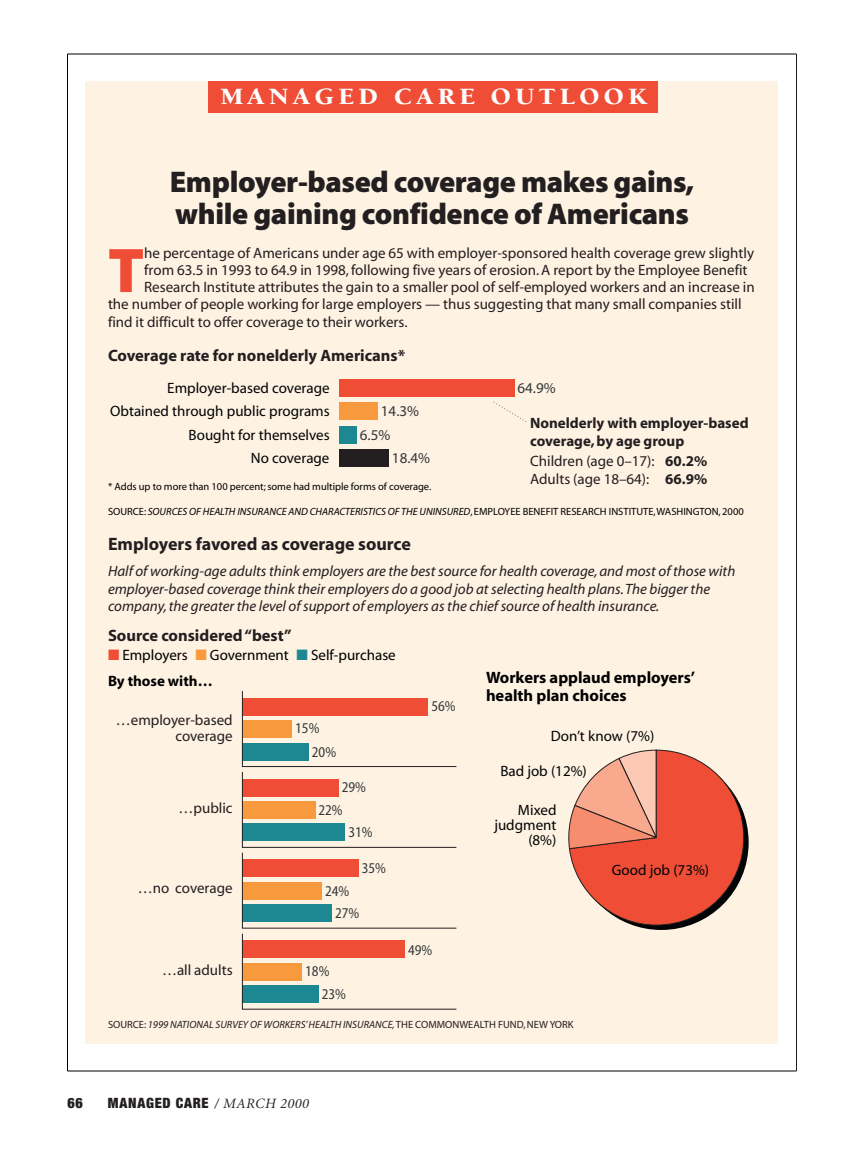
<style>
.page{position:relative;width:864px;height:1161px;background:#fff}
.page>*{position:absolute;margin:0;border:0;box-sizing:border-box;transform-origin:0 0}
.t1{font:63.6px "Myriad MM 830 600";color:#ef4d35}
.t2{font:30px/31.5px "Myriad MM 830 600";letter-spacing:-.01em;color:#231f20}
.t3{font:900 24px "Berkeley";letter-spacing:.165em;color:#fff;scale:1.1 1}
.t4{font:18px "Myriad MM 700 600";color:#231f20}
.t5{font:16.5px "Myriad MM 700 600";color:#231f20}
.t6{font:16.5px/18px "Myriad MM 700 600";color:#000}
.t7{font:15px/16.5px "Myriad MM 406 600";color:#231f20;text-align:right}
.t8{font:15px/17.2px "Myriad MM It 406 600";color:#231f20}
.t9{font:15px/15px "Myriad MM 406 600";color:#020405;text-align:right}
.t10{font:15px/18px "Myriad MM 700 600";color:#231f20}
.t11{font:15px/23.5px "Myriad MM 400 450";color:#343839}
.t12{font:15px "Myriad MM 406 600";color:#000}
.t13{font:15px "Myriad MM 406 600";color:#343839}
.t14{font:15px "Myriad MM 700 600";color:#000}
.t15{font:900 condensed 14.25px "Helvetica Neue";letter-spacing:.05em;color:#231f20}
.t16{font:10.5px "Myriad MM 406 600";color:#000}
.t17{font:10.5px "Myriad MM It 406 600";color:#231f20}
.s1{font-family:"Myriad MM 700 600"}
.s2{font-family:"Myriad MM It 406 600"}
.s3{color:#ef4d35}
.s4{color:#f8993d}
.s5{color:#1d8892}
.s6{font-family:"Myriad MM 406 600"}
.s7{font-family:"Minion";font-weight:400;font-style:italic;font-stretch:normal}
</style>
<div class="page">
<div style="left:86px;top:81px;width:692px;height:963px;background:#fef2e3"></div>
<hr style="left:67px;top:54px;width:1px;height:1017px;background:#000">
<hr style="left:68px;top:54px;width:728px;height:1px;background:#000">
<hr style="left:68px;top:1071px;width:728px;height:1px;background:#000">
<div style="left:208px;top:81px;width:450px;height:31px;background:#ef4d35"></div>
<hr style="left:796px;top:54px;width:1px;height:1017px;background:#231f20">
<div style="left:339px;top:380px;width:176px;height:17px;background:#ef4d35"></div>
<div style="left:339px;top:426px;width:18px;height:18px;background:#1d8892"></div>
<div style="left:339px;top:402px;width:39px;height:18px;background:#f8993d"></div>
<div style="left:339px;top:449px;width:50px;height:18px;background:#231f20"></div>
<svg style="left:242px;top:691px;width:215px;height:319px"></svg>
<svg style="left:569px;top:750px;width:180px;height:180px"></svg>
<svg style="left:493px;top:401px;width:34px;height:21px"></svg>
<h3 class="t3" style="left:221px;top:87px;width:389px">MANAGED CARE OUTLOOK</h3>
<h2 class="t2" style="left:170px;top:169px;width:526px">Employer-based coverage makes gains, while gaining confidence of Americans</h2>
<h1 class="t1" style="left:108px;top:247px;width:38px">T</h1>
<p class="t7" style="left:144px;top:246px;width:612px">he percentage of Americans under age 65 with employer-sponsored health coverage grew slightly</p>
<p class="t7" style="left:144px;top:263px;width:605px">from 63.5 in 1993 to 64.9 in 1998, following five years of erosion. A report by the Employee Benefit</p>
<p class="t7" style="left:144px;top:280px;width:612px">Research Institute attributes the gain to a smaller pool of self-employed workers and an increase in</p>
<p class="t7" style="left:108px;top:297px;width:635px">the number of people working for large employers — thus suggesting that many small companies still</p>
<p class="t7" style="left:108px;top:315px;width:301px">find it difficult to offer coverage to their workers.</p>
<p class="t5" style="left:108px;top:349px;width:299px">Coverage rate for nonelderly Americans*</p>
<p class="t9" style="left:167px;top:382px;width:164px">Employer-based coverage</p>
<p class="t13" style="left:518px;top:383px;width:40px">64.9%</p>
<p class="t9" style="left:189px;top:429px;width:143px">Bought for themselves</p>
<p class="t13" style="left:360px;top:429px;width:32px">6.5%</p>
<p class="t9" style="left:110px;top:405px;width:221px">Obtained through public programs</p>
<p class="t13" style="left:381px;top:406px;width:40px">14.3%</p>
<p class="t9" style="left:251px;top:452px;width:80px">No coverage</p>
<p class="t13" style="left:392px;top:452px;width:40px">18.4%</p>
<p class="t10" style="left:530px;top:416px;width:220px">Nonelderly with employer-based coverage, by age group</p>
<p class="t7" style="left:530px;top:453px;width:179px;line-height:18px;text-align:left">Children (age 0–17): <span class="s1">60.2%<br></span>Adults (age 18–64): <span class="s1">66.9%</span></p>
<p class="t16" style="left:108px;top:483px;width:325px">* Adds up to more than 100 percent; some had multiple forms of coverage.</p>
<p class="t16" style="left:108px;top:508px;width:637px">SOURCE: <span class="s2">SOURCES OF HEALTH INSURANCE AND CHARACTERISTICS OF THE UNINSURED</span>, EMPLOYEE BENEFIT RESEARCH INSTITUTE,WASHINGTON, 2000</p>
<p class="t4" style="left:108px;top:537px;width:305px">Employers favored as coverage source</p>
<p class="t8" style="left:108px;top:564px;width:629px">Half of working-age adults think employers are the best source for health coverage, and most of those with employer-based coverage think their employers do a good job at selecting health plans.The bigger the company, the greater the level of support of employers as the chief source of health insurance.</p>
<p class="t5" style="left:108px;top:629px;width:185px">Source considered “best”</p>
<p class="t12" style="left:108px;top:650px;width:289px"><span class="s3">■</span> Employers <span class="s4">■</span> Government <span class="s5">■</span> Self-purchase</p>
<p class="t6" style="left:486px;top:670px;width:211px">Workers applaud employers’ health plan choices</p>
<p class="t14" style="left:108px;top:675px;width:106px">By those with…</p>
<p class="t11" style="left:431px;top:696px;width:26px">56%</p>
<p class="t7" style="left:116px;top:713px;width:118px">…employer-based coverage</p>
<p class="t11" style="left:312px;top:718px;width:26px;text-indent:-17px">15%<br>20%</p>
<p class="t9" style="left:551px;top:730px;width:105px">Don’t know (7%)</p>
<p class="t9" style="left:500px;top:765px;width:88px">Bad job (12%)</p>
<p class="t7" style="left:179px;top:801px;width:56px">…public</p>
<p class="t11" style="left:319px;top:777px;width:49px;text-indent:23px">29%<br>22%</p>
<p class="t11" style="left:348px;top:821px;width:26px">31%</p>
<p class="t9" style="left:494px;top:804px;width:64px">Mixed judgment (8%)</p>
<p class="t11" style="left:362px;top:857px;width:26px">35%</p>
<p class="t9" style="left:612px;top:864px;width:99px">Good job (73%)</p>
<p class="t7" style="left:138px;top:881px;width:96px">…no coverage</p>
<p class="t11" style="left:335px;top:882px;width:26px;line-height:21.3px;text-indent:-10px">24%<br>27%</p>
<p class="t11" style="left:408px;top:939px;width:26px">49%</p>
<p class="t7" style="left:162px;top:963px;width:72px">…all adults</p>
<p class="t11" style="left:322px;top:961px;width:26px;line-height:23px;text-indent:-17px">18%<br>23%</p>
<p class="t17" style="left:108px;top:1020px;width:467px"><span class="s6">SOURCE:</span> 1999 NATIONAL SURVEY OF WORKERS’ HEALTH INSURANCE,<span class="s6">THE COMMONWEALTH FUND, NEW YORK</span></p>
<p class="t15" style="left:68px;top:1098px;width:17px">66</p>
<p class="t15" style="left:108px;top:1098px;width:202px">MANAGED CARE <span class="s7">/ MARCH 2000</span></p>
</div>
